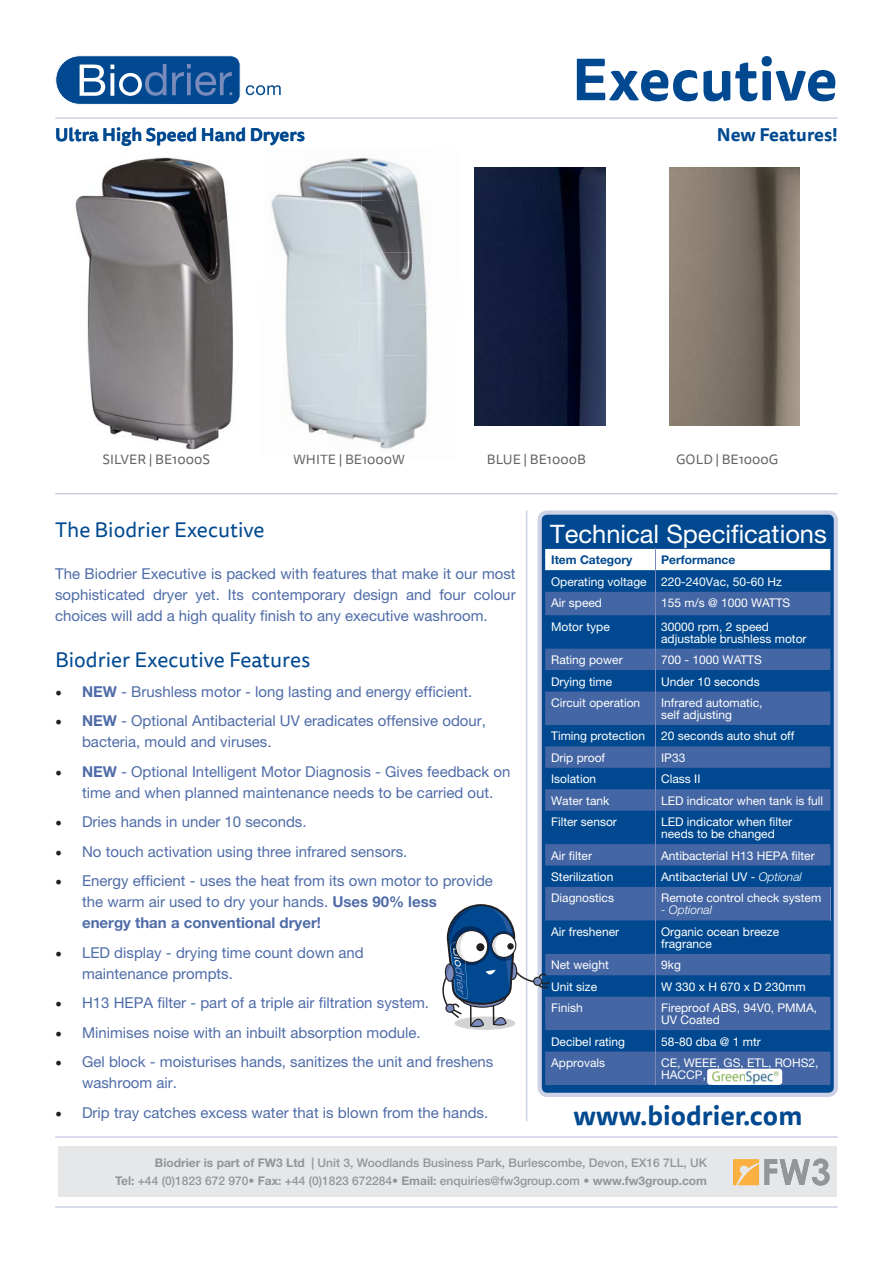
<style>
.page{position:relative;width:893px;height:1263px;background:#fff}
.page>*{position:absolute;margin:0;border:0;box-sizing:border-box;transform-origin:0 0}
.t1{font:700 58.35px "Tisa Sans Pro";color:#004990}
.t2{font:700 26.55px "Tisa Sans Pro";color:#004990}
.t3{font:25.5px "Helvetica Neue";color:#fff}
.t4{font:21px "Tisa Sans Pro";color:#004990}
.t5{font:700 18px "Tisa Sans Pro";color:#004990}
.t6{font:15px/21px "Helvetica Neue";color:#4f6ca8}
.t7{font:13.5px "Tisa Sans Pro";color:#636466}
.t8{font:12px/12px "Helvetica Neue";color:#fff}
.t9{font:500 12px/18px "Helvetica Neue LT Pro";color:#939598;text-align:right}
.t10{font:700 12px "Helvetica Neue";color:#004990}
.t11{font:italic 300 12px "Helvetica Neue";color:#fff}
.s1{font-family:"Minion Pro";font-size:18px;color:#231f20}
.s2{font-weight:700}
.s3{font-weight:700;color:#004990}
.s4{font-weight:300;font-style:italic}
</style>
<div class="page">
<div style="left:58px;top:1147px;width:778px;height:50px;background:#e6e7e8"></div>
<svg style="left:55px;top:55px;width:226px;height:50px"></svg>
<hr style="left:55px;top:117px;width:783px;height:2px;background:#cdd1e6">
<hr style="left:55px;top:493px;width:783px;height:2px;background:#cdd1e6">
<hr style="left:55px;top:1206px;width:783px;height:2px;background:#cdd1e6">
<hr style="left:55px;top:1136px;width:783px;height:2px;background:#cdd1e6">
<hr style="left:526px;top:510px;width:1px;height:611px;background:#cdd1e6">
<svg style="left:733px;top:1159px;width:96px;height:27px"></svg>
<img style="left:475px;top:168px;width:130px;height:258px">
<img style="left:669px;top:168px;width:130px;height:258px">
<img style="left:273px;top:157px;width:146px;height:43px">
<img style="left:271px;top:199px;width:91px;height:51px">
<img style="left:361px;top:200px;width:63px;height:52px">
<div style="left:284px;top:250px;width:77px;height:103px;background:#cfd9de"></div>
<img style="left:360px;top:252px;width:67px;height:51px">
<img style="left:358px;top:303px;width:70px;height:103px">
<img style="left:286px;top:353px;width:73px;height:87px">
<img style="left:357px;top:406px;width:70px;height:43px">
<img style="left:75px;top:157px;width:159px;height:293px">
<svg style="left:537px;top:510px;width:301px;height:587px;background:#4375ac"></svg>
<svg style="left:545px;top:549px;width:285px;height:43px"></svg>
<svg style="left:545px;top:592px;width:285px;height:493px;background:#24589a"></svg>
<hr style="left:655px;top:549px;width:1px;height:338px;background:#788bbc">
<hr style="left:655px;top:887px;width:1px;height:198px;background:#788bbc">
<hr style="left:830px;top:887px;width:1px;height:33px;background:#788bbc">
<div style="left:707px;top:1069px;width:75px;height:16px;background:#fff;border-radius:3px"></div>
<img style="left:712px;top:1070px;width:66px;height:15px">
<svg style="left:442px;top:904px;width:108px;height:126px"></svg>
<p class="t5" style="left:55px;top:128px;width:251px">Ultra High Speed Hand Dryers</p>
<h1 class="t1" style="left:572px;top:59px;width:267px">Executive</h1>
<p class="t5" style="left:717px;top:128px;width:123px">New Features!</p>
<p class="t7" style="left:103px;top:455px;width:109px">SILVER | BE1000S</p>
<p class="t7" style="left:293px;top:455px;width:113px">WHITE | BE1000W</p>
<p class="t7" style="left:487px;top:455px;width:100px">BLUE | BE1000B</p>
<p class="t7" style="left:676px;top:455px;width:104px">GOLD | BE1000G</p>
<h3 class="t4" style="left:55px;top:522px;width:211px">The Biodrier Executive</h3>
<p class="t6" style="left:55px;top:565px;width:462px;text-align:justify">The Biodrier Executive is packed with features that make it our most sophisticated dryer yet. Its contemporary design and four colour choices will add a high quality finish to any executive washroom.</p>
<h3 class="t4" style="left:55px;top:652px;width:257px">Biodrier Executive Features</h3>
<p class="t6" style="left:55px;top:682px;width:419px"><span class="s1">•</span> <span class="s2">NEW</span> - Brushless motor - long lasting and energy efficient.</p>
<p class="t6" style="left:82px;top:712px;width:405px;text-indent:-27px"><span class="s1">•</span> <span class="s2">NEW</span> - Optional Antibacterial UV eradicates offensive odour, bacteria, mould and viruses.</p>
<p class="t6" style="left:82px;top:762px;width:430px;text-indent:-27px"><span class="s1">•</span> <span class="s2">NEW</span> - Optional Intelligent Motor Diagnosis - Gives feedback on time and when planned maintenance needs to be carried out.</p>
<p class="t6" style="left:55px;top:813px;width:253px"><span class="s1">•</span> Dries hands in under 10 seconds.</p>
<p class="t6" style="left:55px;top:842px;width:354px"><span class="s1">•</span> No touch activation using three infrared sensors.</p>
<p class="t6" style="left:82px;top:872px;width:412px;text-indent:-27px"><span class="s1">•</span> Energy efficient - uses the heat from its own motor to provide the warm air used to dry your hands. <span class="s2">Uses 90% less<br>energy than a conventional dryer!</span></p>
<p class="t6" style="left:82px;top:943px;width:283px;text-indent:-27px"><span class="s1">•</span> LED display - drying time count down and maintenance prompts.</p>
<p class="t6" style="left:55px;top:994px;width:375px"><span class="s1">•</span> H13 HEPA filter - part of a triple air filtration system.</p>
<p class="t6" style="left:55px;top:1023px;width:367px"><span class="s1">•</span> Minimises noise with an inbuilt absorption module.</p>
<p class="t6" style="left:82px;top:1053px;width:413px;text-indent:-27px"><span class="s1">•</span> Gel block - moisturises hands, sanitizes the unit and freshens washroom air.</p>
<p class="t6" style="left:55px;top:1103px;width:435px"><span class="s1">•</span> Drip tray catches excess water that is blown from the hands.</p>
<h2 class="t2" style="left:573px;top:1106px;width:230px">www.biodrier.com</h2>
<h3 class="t3" style="left:550px;top:525px;width:278px">Technical Specifications</h3>
<p class="t10" style="left:551px;top:556px;width:83px">Item Category</p>
<p class="t8" style="left:551px;top:551px;width:232px;line-height:21.5px;text-indent:110px"><span class="s3">Performance</span> <span class="s2">data<br></span>Operating voltage 220-240Vac, 50-60 Hz<br>Air speed</p>
<p class="t8" style="left:661px;top:598px;width:131px">155 m/s @ 1000 WATTS</p>
<p class="t8" style="left:551px;top:622px;width:60px">Motor type</p>
<p class="t8" style="left:661px;top:622px;width:147px">30000 rpm, 2 speed adjustable brushless motor</p>
<p class="t8" style="left:551px;top:655px;width:73px">Rating power</p>
<p class="t8" style="left:661px;top:655px;width:102px">700 - 1000 WATTS</p>
<p class="t8" style="left:551px;top:676px;width:63px">Drying time</p>
<p class="t8" style="left:661px;top:676px;width:100px">Under 10 seconds</p>
<p class="t8" style="left:551px;top:698px;width:91px">Circuit operation</p>
<p class="t8" style="left:661px;top:698px;width:103px">Infrared automatic, self adjusting</p>
<p class="t8" style="left:551px;top:731px;width:96px">Timing protection</p>
<p class="t8" style="left:661px;top:731px;width:135px">20 seconds auto shut off</p>
<p class="t8" style="left:551px;top:753px;width:55px">Drip proof</p>
<p class="t8" style="left:661px;top:753px;width:26px">IP33</p>
<p class="t8" style="left:551px;top:774px;width:47px">Isolation</p>
<p class="t8" style="left:661px;top:774px;width:41px">Class II</p>
<p class="t8" style="left:551px;top:796px;width:60px">Water tank</p>
<p class="t8" style="left:661px;top:796px;width:164px">LED indicator when tank is full</p>
<p class="t8" style="left:551px;top:817px;width:67px">Filter sensor</p>
<p class="t8" style="left:661px;top:817px;width:133px">LED indicator when filter needs to be changed</p>
<p class="t8" style="left:551px;top:850px;width:42px">Air filter</p>
<p class="t8" style="left:661px;top:850px;width:155px">Antibacterial H13 HEPA filter</p>
<p class="t8" style="left:551px;top:872px;width:64px">Sterilization</p>
<p class="t8" style="left:661px;top:872px;width:142px">Antibacterial UV - <span class="s4">Optional</span></p>
<p class="t8" style="left:551px;top:893px;width:64px">Diagnostics</p>
<p class="t8" style="left:661px;top:893px;width:162px">Remote control check system</p>
<p class="t11" style="left:661px;top:906px;width:52px">- Optional</p>
<p class="t8" style="left:551px;top:927px;width:69px">Air freshener</p>
<p class="t8" style="left:661px;top:927px;width:119px">Organic ocean breeze fragrance</p>
<p class="t8" style="left:551px;top:960px;width:59px">Net weight</p>
<p class="t8" style="left:661px;top:960px;width:21px">9kg</p>
<p class="t8" style="left:551px;top:982px;width:47px">Unit size</p>
<p class="t8" style="left:661px;top:982px;width:146px">W 330 x H 670 x D 230mm</p>
<p class="t8" style="left:551px;top:1003px;width:33px">Finish</p>
<p class="t8" style="left:661px;top:1003px;width:158px">Fireproof ABS, 94V0, PMMA,<br>UV Coated</p>
<p class="t8" style="left:551px;top:1036px;width:76px">Decibel rating</p>
<p class="t8" style="left:661px;top:1036px;width:101px">58-80 dba @ 1 mtr</p>
<p class="t8" style="left:551px;top:1058px;width:55px">Approvals</p>
<p class="t8" style="left:661px;top:1058px;width:159px">CE, WEEE, GS, ETL, ROHS2,<br>HACCP,</p>
<p class="t9" style="left:115px;top:1155px;width:593px"><span class="s2">Biodrier is part of FW3 Ltd</span> | Unit 3, Woodlands Business Park, Burlescombe, Devon, EX16 7LL, UK<br><span class="s2">Tel:</span> +44 (0)1823 672 970• <span class="s2">Fax:</span> +44 (0)1823 672284• <span class="s2">Email:</span> enquiries@fw3group.com • <span class="s2">www.fw3group.com</span></p>
</div>
